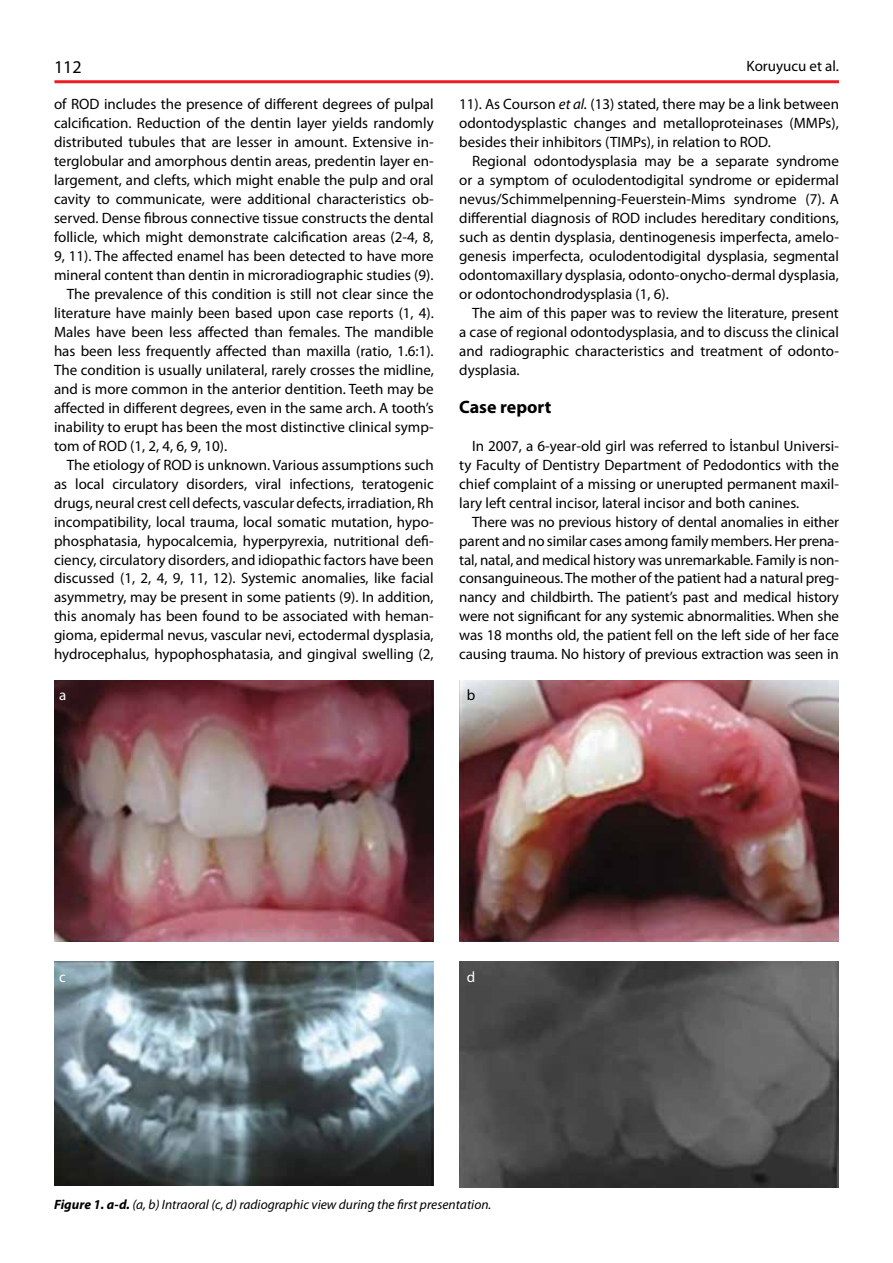
<style>
.page{position:relative;width:893px;height:1263px;background:#fff}
.page>*{position:absolute;margin:0;border:0;box-sizing:border-box;transform-origin:0 0}
.t1{font:700 18px "Myriad Pro";color:#000}
.t2{font:18px "Myriad Pro";color:#000}
.t3{font:15px/19px "Myriad Pro";color:#000;text-align:justify}
.t4{font:15px "Myriad Pro";color:#fff}
.t5{font:italic 13.5px "Myriad Pro";color:#000}
.s1{font-style:italic}
.s2{font-weight:700}
</style>
<div class="page">
<hr style="left:54px;top:80px;width:785px;height:3px;background:#ed1d24">
<img style="left:54px;top:962px;width:380px;height:224px">
<img style="left:54px;top:681px;width:380px;height:261px">
<img style="left:459px;top:962px;width:380px;height:225px">
<img style="left:459px;top:681px;width:380px;height:261px">
<p class="t2" style="left:54px;top:56px;width:29px">112</p>
<p class="t3" style="left:746px;top:56px;width:94px">Koruyucu et al.</p>
<p class="t3" style="left:54px;top:94px;width:381px">of ROD includes the presence of different degrees of pulpal</p>
<p class="t3" style="left:54px;top:113px;width:381px">calcification. Reduction of the dentin layer yields randomly</p>
<p class="t3" style="left:54px;top:132px;width:381px">distributed tubules that are lesser in amount. Extensive in-</p>
<p class="t3" style="left:54px;top:151px;width:381px">terglobular and amorphous dentin areas, predentin layer en-</p>
<p class="t3" style="left:54px;top:170px;width:381px">largement, and clefts, which might enable the pulp and oral</p>
<p class="t3" style="left:54px;top:189px;width:381px">cavity to communicate, were additional characteristics ob-</p>
<p class="t3" style="left:54px;top:208px;width:381px">served. Dense fibrous connective tissue constructs the dental</p>
<p class="t3" style="left:54px;top:227px;width:381px">follicle, which might demonstrate calcification areas (2-4, 8,</p>
<p class="t3" style="left:54px;top:246px;width:381px">9, 11). The affected enamel has been detected to have more</p>
<p class="t3" style="left:54px;top:265px;width:381px">mineral content than dentin in microradiographic studies (9).</p>
<p class="t3" style="left:67px;top:284px;width:368px">The prevalence of this condition is still not clear since the</p>
<p class="t3" style="left:54px;top:303px;width:381px">literature have mainly been based upon case reports (1, 4).</p>
<p class="t3" style="left:54px;top:322px;width:381px">Males have been less affected than females. The mandible</p>
<p class="t3" style="left:54px;top:341px;width:381px">has been less frequently affected than maxilla (ratio, 1.6:1).</p>
<p class="t3" style="left:54px;top:360px;width:381px">The condition is usually unilateral, rarely crosses the midline,</p>
<p class="t3" style="left:54px;top:379px;width:381px">and is more common in the anterior dentition. Teeth may be</p>
<p class="t3" style="left:54px;top:398px;width:381px">affected in different degrees, even in the same arch. A tooth’s</p>
<p class="t3" style="left:54px;top:417px;width:381px">inability to erupt has been the most distinctive clinical symp-</p>
<p class="t3" style="left:54px;top:436px;width:175px">tom of ROD (1, 2, 4, 6, 9, 10).</p>
<p class="t3" style="left:67px;top:455px;width:368px">The etiology of ROD is unknown. Various assumptions such</p>
<p class="t3" style="left:54px;top:474px;width:381px">as local circulatory disorders, viral infections, teratogenic</p>
<p class="t3" style="left:54px;top:493px;width:381px">drugs, neural crest cell defects, vascular defects, irradiation, Rh</p>
<p class="t3" style="left:54px;top:512px;width:381px">incompatibility, local trauma, local somatic mutation, hypo-</p>
<p class="t3" style="left:54px;top:531px;width:381px">phosphatasia, hypocalcemia, hyperpyrexia, nutritional defi-</p>
<p class="t3" style="left:54px;top:550px;width:381px">ciency, circulatory disorders, and idiopathic factors have been</p>
<p class="t3" style="left:54px;top:569px;width:381px">discussed (1, 2, 4, 9, 11, 12). Systemic anomalies, like facial</p>
<p class="t3" style="left:54px;top:588px;width:381px">asymmetry, may be present in some patients (9). In addition,</p>
<p class="t3" style="left:54px;top:607px;width:381px">this anomaly has been found to be associated with heman-</p>
<p class="t3" style="left:54px;top:626px;width:381px">gioma, epidermal nevus, vascular nevi, ectodermal dysplasia,</p>
<p class="t3" style="left:54px;top:645px;width:381px">hydrocephalus, hypophosphatasia, and gingival swelling (2,</p>
<p class="t4" style="left:59px;top:686px;width:9px">a</p>
<p class="t3" style="left:459px;top:94px;width:381px">11). As Courson <span class="s1">et al.</span> (13) stated, there may be a link between odontodysplastic changes and metalloproteinases (MMPs), besides their inhibitors (TIMPs), in relation to ROD.</p>
<p class="t3" style="left:459px;top:151px;width:381px;text-indent:13px">Regional odontodysplasia may be a separate syndrome or a symptom of oculodentodigital syndrome or epidermal nevus/Schimmelpenning-Feuerstein-Mims syndrome (7). A differential diagnosis of ROD includes hereditary conditions, such as dentin dysplasia, dentinogenesis imperfecta, amelo&shy;genesis imperfecta, oculodentodigital dysplasia, segmental odontomaxillary dysplasia, odonto-onycho-dermal dysplasia, or odontochondrodysplasia (1, 6).</p>
<p class="t3" style="left:459px;top:303px;width:381px;text-indent:13px">The aim of this paper was to review the literature, present a case of regional odontodysplasia, and to discuss the clinical and radiographic characteristics and treatment of odonto&shy;dysplasia.</p>
<p class="t1" style="left:459px;top:395px;width:94px">Case report</p>
<p class="t3" style="left:459px;top:436px;width:381px;text-indent:13px">In 2007, a 6-year-old girl was referred to İstanbul Universi&shy;ty Faculty of Dentistry Department of Pedodontics with the chief complaint of a missing or unerupted permanent maxil&shy;lary left central incisor, lateral incisor and both canines.</p>
<p class="t3" style="left:459px;top:512px;width:381px;text-indent:13px">There was no previous history of dental anomalies in either parent and no similar cases among family members. Her prena&shy;tal, natal, and medical history was unremarkable. Family is non&shy;consanguineous. The mother of the patient had a natural preg&shy;nancy and childbirth. The patient’s past and medical history were not significant for any systemic abnormalities. When she was 18 months old, the patient fell on the left side of her face causing trauma. No history of previous extraction was seen in</p>
<p class="t3" style="left:467px;top:685px;width:10px">b</p>
<p class="t4" style="left:59px;top:967px;width:8px">c</p>
<p class="t4" style="left:467px;top:967px;width:10px">d</p>
<p class="t5" style="left:54px;top:1196px;width:439px"><span class="s2">Figure 1. a-d.</span> (a, b) Intraoral (c, d) radiographic view during the first presentation.</p>
</div>
